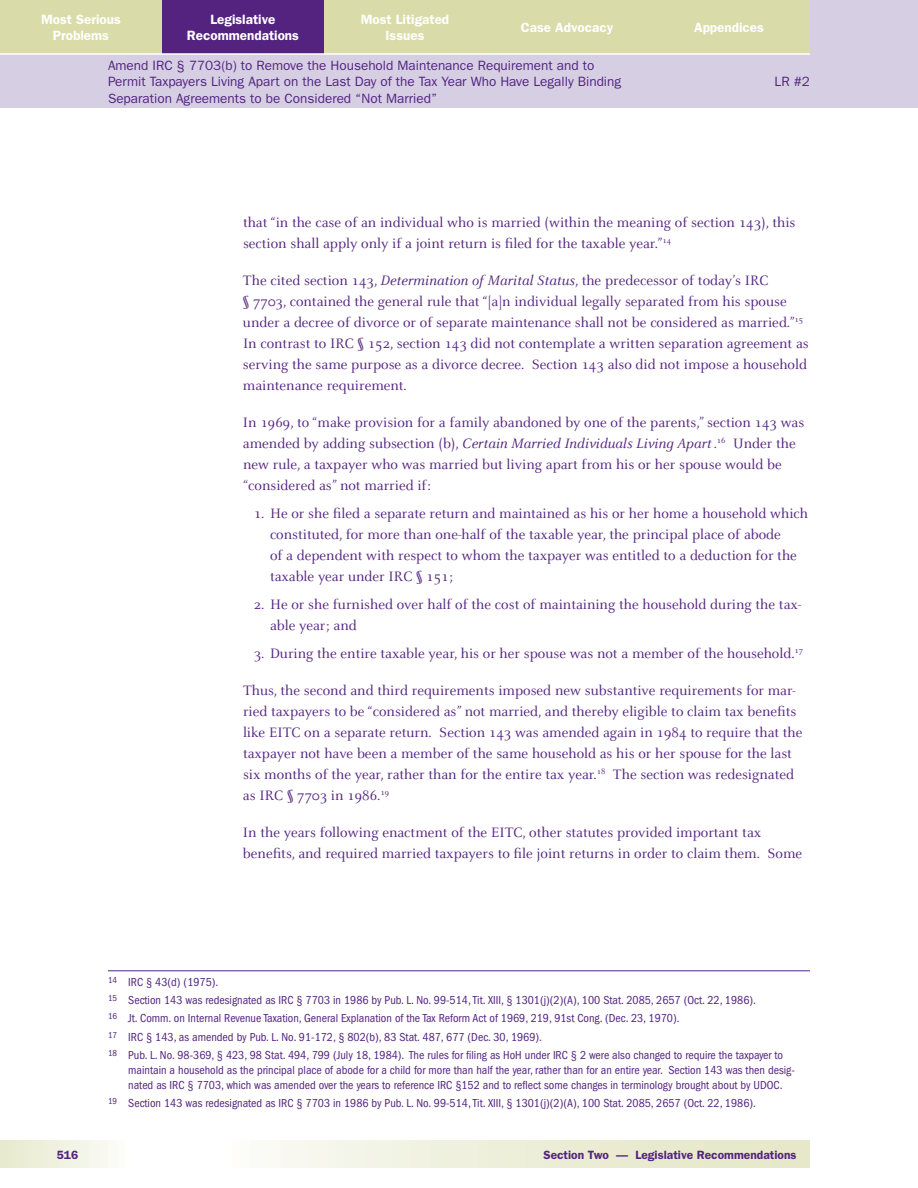
<style>
.page{position:relative;width:918px;height:1188px;background:#fff}
.page>*{position:absolute;margin:0;border:0;box-sizing:border-box;transform-origin:0 0}
.Body_Text{font:15px/21px "Celeste";color:#53237f}
.Body_Text-before_lis{font:15px/21px "Celeste";color:#53237f}
.t1{font:13.5px/16.5px "Franklin Gothic";color:#53237f}
.t2{font:600 13.5px/16.5px "Franklin Gothic";color:#fff;text-align:center}
.IGNORE_Footnote{font:condensed 12px/15px "Franklin Gothic";color:#53237f}
.t3{font:600 12px "Franklin Gothic";color:#53237f}
.s1{font-style:italic}
</style>
<div class="page">
<div style="left:0;top:0;width:918px;height:108px;background:#d6cfe4"></div>
<svg style="left:271px;top:1141px;width:539px;height:27px;background:#edeed9"></svg>
<div style="left:0;top:1141px;width:148px;height:27px;background:linear-gradient(to right,#e7e9cc,#fff)"></div>
<div style="left:0;top:0;width:162px;height:54px;background:#d9dba8"></div>
<div style="left:162px;top:0;width:162px;height:54px;background:#53237f"></div>
<div style="left:324px;top:0;width:162px;height:54px;background:#d9dba8"></div>
<div style="left:648px;top:0;width:162px;height:54px;background:#d9dba8"></div>
<div style="left:486px;top:0;width:162px;height:54px;background:#d9dba8"></div>
<hr style="left:0;top:53px;width:810px;height:2px;background:#fff">
<hr style="left:108px;top:970px;width:702px;height:1px;background:#53237f">
<p class="t2" style="left:187px;top:11px;width:114px">Legislative<br>Recommendations</p>
<p class="t2" style="left:41px;top:11px;width:81px">Most Serious<br>Problems</p>
<p class="t2" style="left:361px;top:11px;width:90px">Most Litigated<br>Issues</p>
<p class="t2" style="left:521px;top:19px;width:94px">Case Advocacy</p>
<p class="t2" style="left:694px;top:19px;width:71px">Appendices</p>
<p class="t1" style="left:108px;top:57px;width:515px">Amend IRC § 7703(b) to Remove the Household Maintenance Requirement and to<br>Permit Taxpayers Living Apart on the Last Day of the Tax Year Who Have Legally Binding<br>Separation Agreements to be Considered “Not Married”</p>
<p class="t1" style="left:775px;top:73px;width:37px">LR #2</p>
<p class="Body_Text" style="left:243px;top:212px;width:554px">that “in the case of an individual who is married (within the meaning of section 143), this section shall apply only if a joint return is filed for the taxable year.”<sup>14</sup></p>
<p class="Body_Text" style="left:243px;top:270px;width:567px">The cited section 143, <span class="s1">Determination of Marital Status</span>, the predecessor of today’s IRC<br>§ 7703, contained the general rule that “[a]n individual legally separated from his spouse under a decree of divorce or of separate maintenance shall not be considered as married.”<sup>15<br></sup>In contrast to IRC § 152, section 143 did not contemplate a written separation agreement as serving the same purpose as a divorce decree. Section 143 also did not impose a household maintenance requirement.</p>
<p class="Body_Text-before_lis" style="left:243px;top:413px;width:563px">In 1969, to “make provision for a family abandoned by one of the parents,” section 143 was amended by adding subsection (b), <span class="s1">Certain Married Individuals Living Apart</span>.<sup>16</sup> Under the new rule, a taxpayer who was married but living apart from his or her spouse would be “considered as” not married if:</p>
<p class="Body_Text" style="left:270px;top:503px;width:540px;text-indent:-16px">1. He or she filed a separate return and maintained as his or her home a household which constituted, for more than one-half of the taxable year, the principal place of abode<br>of a dependent with respect to whom the taxpayer was entitled to a deduction for the taxable year under IRC § 151;</p>
<p class="Body_Text" style="left:270px;top:594px;width:533px;text-indent:-16px">2. He or she furnished over half of the cost of maintaining the household during the tax&shy;able year; and</p>
<p class="Body_Text" style="left:254px;top:643px;width:551px">3. During the entire taxable year, his or her spouse was not a member of the household.<sup>17</sup></p>
<p class="Body_Text" style="left:243px;top:680px;width:561px">Thus, the second and third requirements imposed new substantive requirements for mar&shy;ried taxpayers to be “considered as” not married, and thereby eligible to claim tax benefits like EITC on a separate return. Section 143 was amended again in 1984 to require that the taxpayer not have been a member of the same household as his or her spouse for the last six months of the year, rather than for the entire tax year.<sup>18</sup> The section was redesignated as IRC § 7703 in 1986.<sup>19</sup></p>
<p class="Body_Text" style="left:243px;top:822px;width:561px">In the years following enactment of the EITC, other statutes provided important tax benefits, and required married taxpayers to file joint returns in order to claim them. Some</p>
<p class="IGNORE_Footnote" style="left:108px;top:974px;width:112px"><sup>14</sup> IRC § 43(d) (1975).</p>
<p class="IGNORE_Footnote" style="left:108px;top:993px;width:650px"><sup>15</sup> Section 143 was redesignated as IRC § 7703 in 1986 by Pub. L. No. 99-514, Tit. XIII, § 1301(j)(2)(A), 100 Stat. 2085, 2657 (Oct. 22, 1986).</p>
<p class="IGNORE_Footnote" style="left:108px;top:1011px;width:573px"><sup>16</sup> Jt. Comm. on Internal Revenue Taxation, General Explanation of the Tax Reform Act of 1969, 219, 91st Cong. (Dec. 23, 1970).</p>
<p class="IGNORE_Footnote" style="left:108px;top:1029px;width:436px"><sup>17</sup> IRC § 143, as amended by Pub. L. No. 91-172, § 802(b), 83 Stat. 487, 677 (Dec. 30, 1969).</p>
<p class="IGNORE_Footnote" style="left:128px;top:1047px;width:668px;text-indent:-20px"><sup>18</sup> Pub. L. No. 98-369, § 423, 98 Stat. 494, 799 (July 18, 1984). The rules for filing as HoH under IRC § 2 were also changed to require the taxpayer to maintain a household as the principal place of abode for a child for more than half the year, rather than for an entire year. Section 143 was then desig&shy;nated as IRC § 7703, which was amended over the years to reference IRC §152 and to reflect some changes in terminology brought about by UDOC.</p>
<p class="IGNORE_Footnote" style="left:108px;top:1096px;width:650px"><sup>19</sup> Section 143 was redesignated as IRC § 7703 in 1986 by Pub. L. No. 99-514, Tit. XIII, § 1301(j)(2)(A), 100 Stat. 2085, 2657 (Oct. 22, 1986).</p>
<p class="t3" style="left:57px;top:1148px;width:23px">516</p>
<p class="t3" style="left:543px;top:1148px;width:255px">Section Two — Legislative Recommendations</p>
</div>
